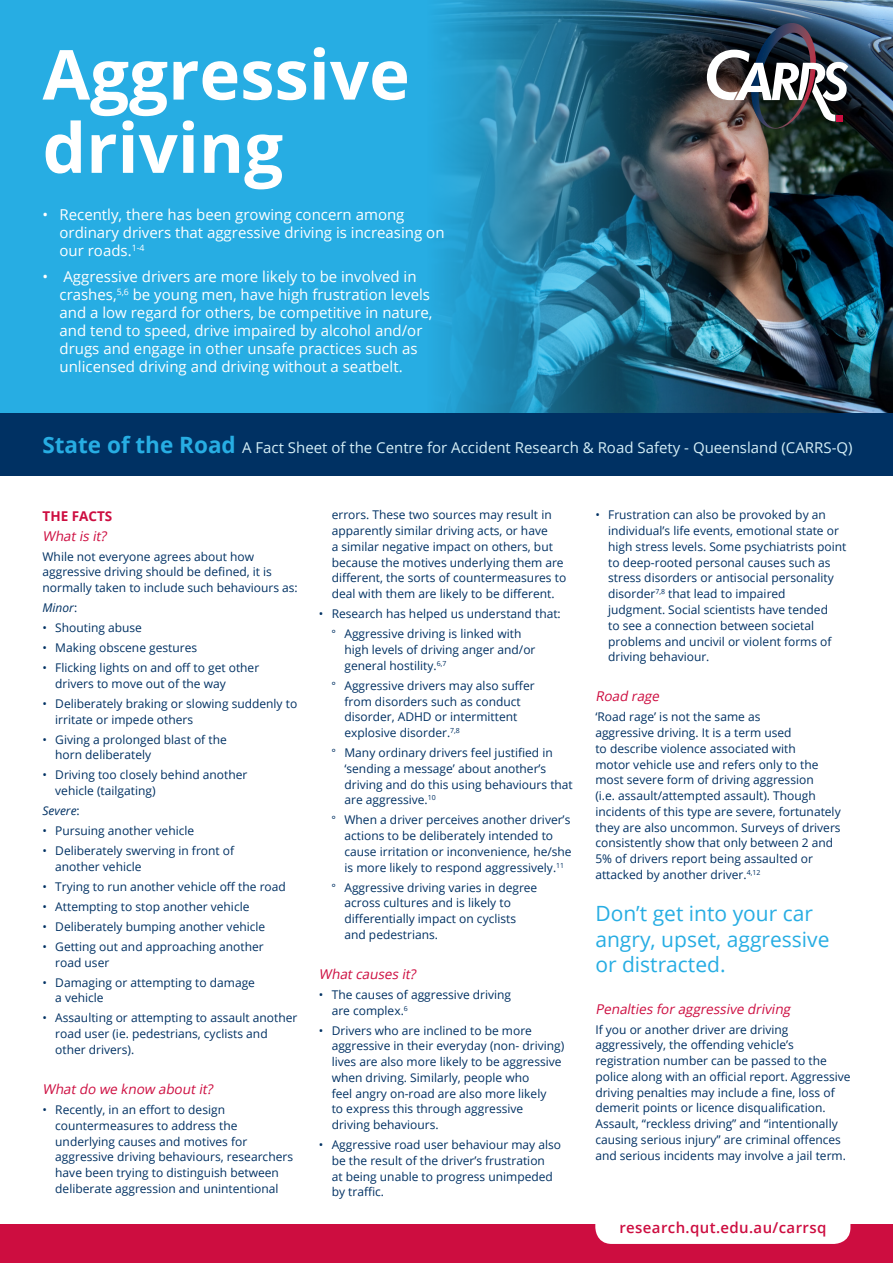
<style>
.page{position:relative;width:893px;height:1263px;background:#fff}
.page>*{position:absolute;margin:0;border:0;box-sizing:border-box;transform-origin:0 0}
.Fact_sheet_heading{font:700 69px "Open Sans";color:#fff}
.Breakout{font:21px/25.5px "Open Sans";color:#27ade3}
.t1{font:15px/18px "Open Sans";color:#fff}
.t2{font:15px "Open Sans";color:#d5eff7}
.t3{font:600 15px "Open Sans";letter-spacing:.025em;color:#cd0d40}
.Subheading_level_2{font:italic 13.5px "Open Sans";color:#cd0d40}
.Sub_heading__capital{font:700 13.5px "Open Sans";color:#cd0d40}
.Body_text_-_copydeck{font:12px/15.8px "Open Sans";color:#003163}
.Subheading_level_2-2{font:12px/15.8px "Open Sans";color:#003163}
.Body_text_-_copydeck-2{font:italic 12px "Open Sans";color:#003163}
.s1{font-weight:700;font-size:22.5px;color:#27ade3}
.s2{font-style:normal}
.s3{font-family:"Myriad Pro"}
</style>
<div class="page">
<div style="left:0;top:1225px;width:893px;height:38px;background:#cd0d40"></div>
<div style="left:595px;top:1208px;width:255px;height:36px;background:#fff;border-radius:16px"></div>
<div style="left:0;top:412px;width:893px;height:64px;background:#003163"></div>
<img style="left:0;top:0;width:893px;height:412px">
<img style="left:651px;top:0;width:242px;height:175px">
<p class="Fact_sheet_heading" style="left:43px;top:26px;width:369px">Aggressive</p>
<p class="Fact_sheet_heading" style="left:43px;top:99px;width:242px">driving</p>
<p class="t1" style="left:60px;top:205px;width:386px;text-indent:-17px">• Recently, there has been growing concern among ordinary drivers that aggressive driving is increasing on our roads.<sup>1-4</sup></p>
<p class="t1" style="left:60px;top:268px;width:375px;text-indent:-17px">• Aggressive drivers are more likely to be involved in crashes,<sup>5,6</sup> be young men, have high frustration levels and a low regard for others, be competitive in nature, and tend to speed, drive impaired by alcohol and/or drugs and engage in other unsafe practices such as unlicensed driving and driving without a seatbelt.</p>
<p class="t2" style="left:42px;top:437px;width:812px"><span class="s1">State of the Road</span> A Fact Sheet of the Centre for Accident Research &amp; Road Safety - Queensland (CARRS-Q)</p>
<p class="Sub_heading__capital" style="left:43px;top:506px;width:71px">THE FACTS</p>
<p class="Subheading_level_2" style="left:43px;top:526px;width:69px">Whatis it?</p>
<p class="Subheading_level_2-2" style="left:43px;top:548px;width:257px">While not everyone agrees about how aggressive driving should be defined, it is normally taken to include such behaviours as:</p>
<p class="Body_text_-_copydeck-2" style="left:43px;top:599px;width:36px">Minor<span class="s2">:</span></p>
<p class="Body_text_-_copydeck" style="left:43px;top:620px;width:101px">• Shouting abuse</p>
<p class="Body_text_-_copydeck" style="left:43px;top:640px;width:156px">• Making obscene gestures</p>
<p class="Body_text_-_copydeck" style="left:55px;top:660px;width:205px;text-indent:-13px">• Flicking lights on and off to get other drivers to move out of the way</p>
<p class="Body_text_-_copydeck" style="left:55px;top:695px;width:244px;text-indent:-13px">• Deliberately braking or slowing suddenly to irritate or impede others</p>
<p class="Body_text_-_copydeck" style="left:55px;top:731px;width:173px;text-indent:-13px">• Giving a prolonged blast of the horn deliberately</p>
<p class="Body_text_-_copydeck" style="left:55px;top:767px;width:194px;text-indent:-13px">• Driving too closely behind another vehicle (tailgating)</p>
<p class="Body_text_-_copydeck-2" style="left:43px;top:803px;width:39px">Severe<span class="s2">:</span></p>
<p class="Body_text_-_copydeck" style="left:43px;top:823px;width:153px">• Pursuing another vehicle</p>
<p class="Body_text_-_copydeck" style="left:55px;top:843px;width:180px;text-indent:-13px">• Deliberately swerving in front of another vehicle</p>
<p class="Body_text_-_copydeck" style="left:43px;top:878px;width:245px">• Trying to run another vehicle off the road</p>
<p class="Body_text_-_copydeck" style="left:43px;top:898px;width:208px">• Attempting to stop another vehicle</p>
<p class="Body_text_-_copydeck" style="left:43px;top:918px;width:224px">• Deliberately bumping another vehicle</p>
<p class="Body_text_-_copydeck" style="left:55px;top:938px;width:210px;text-indent:-13px">• Getting out and approaching another road user</p>
<p class="Body_text_-_copydeck" style="left:55px;top:974px;width:201px;text-indent:-13px">• Damaging or attempting to damage a vehicle</p>
<p class="Body_text_-_copydeck" style="left:55px;top:1010px;width:244px;text-indent:-13px">• Assaulting or attempting to assault another road user (ie. pedestrians, cyclists and other drivers).</p>
<p class="Subheading_level_2" style="left:43px;top:1080px;width:175px">Whatdo we know aboutit?</p>
<p class="Body_text_-_copydeck" style="left:55px;top:1101px;width:239px;text-indent:-13px">• Recently, in an effort to design countermeasures to address the underlying causes and motives for aggressive driving behaviours, researchers have been trying to distinguish between deliberate aggression and unintentional</p>
<p class="Body_text_-_copydeck" style="left:332px;top:507px;width:236px">errors. These two sources may result in apparently similar driving acts, or have<br>a similar negative impact on others, but because the motives underlying them are different, the sorts of countermeasures to deal with them are likely to be different.</p>
<p class="Body_text_-_copydeck" style="left:319px;top:606px;width:243px">• Research has helped us understand that:</p>
<p class="Body_text_-_copydeck" style="left:344px;top:626px;width:193px;text-indent:-13px"><span class="s3">°</span> Aggressive driving is linked with high levels of driving anger and/or general hostility.<sup>6,7</sup></p>
<p class="Body_text_-_copydeck" style="left:344px;top:677px;width:192px;text-indent:-13px"><span class="s3">°</span> Aggressive drivers may also suffer from disorders such as conduct disorder, ADHD or intermittent explosive disorder.<sup>7,8</sup></p>
<p class="Body_text_-_copydeck" style="left:344px;top:744px;width:230px;text-indent:-13px"><span class="s3">°</span> Many ordinary drivers feel justified in ‘sending a message’ about another’s driving and do this using behaviours that are aggressive.<sup>10</sup></p>
<p class="Body_text_-_copydeck" style="left:344px;top:812px;width:229px;text-indent:-13px"><span class="s3">°</span> When a driver perceives another driver’s actions to be deliberately intended to cause irritation or inconvenience, he/she is more likely to respond aggressively.<sup>11</sup></p>
<p class="Body_text_-_copydeck" style="left:344px;top:879px;width:194px;text-indent:-13px"><span class="s3">°</span> Aggressive driving varies in degree across cultures and is likely to differentially impact on cyclists and pedestrians.</p>
<p class="Subheading_level_2" style="left:319px;top:965px;width:101px">Whatcauses it?</p>
<p class="Body_text_-_copydeck" style="left:332px;top:986px;width:181px;text-indent:-13px">• The causes of aggressive driving are complex.<sup>6</sup></p>
<p class="Body_text_-_copydeck" style="left:332px;top:1022px;width:234px;text-indent:-13px">• Drivers who are inclined to be more aggressive in their everyday (non- driving) lives are also more likely to be aggressive when driving. Similarly, people who<br>feel angry on-road are also more likely<br>to express this through aggressive driving behaviours.</p>
<p class="Body_text_-_copydeck" style="left:332px;top:1136px;width:231px;text-indent:-13px">• Aggressive road user behaviour may also be the result of the driver’s frustration<br>at being unable to progress unimpeded by traffic.</p>
<p class="Body_text_-_copydeck" style="left:608px;top:507px;width:240px;text-indent:-13px">• Frustration can also be provoked by an individual’s life events, emotional state or high stress levels. Some psychiatrists point to deep-rooted personal causes such as stress disorders or antisocial personality disorder<sup>7,8</sup> that lead to impaired<br>judgment. Social scientists have tended<br>to see a connection between societal problems and uncivil or violent forms of driving behaviour.</p>
<p class="Subheading_level_2" style="left:595px;top:687px;width:68px">Road rage</p>
<p class="Body_text_-_copydeck" style="left:595px;top:709px;width:247px">‘Road rage’ is not the same as<br>aggressive driving. It is a term used<br>to describe violence associated with<br>motor vehicle use and refers only to the most severe form of driving aggression<br>(i.e. assault/attempted assault). Though incidents of this type are severe, fortunately they are also uncommon. Surveys of drivers consistently show that only between 2 and 5% of drivers report being assaulted or attacked by another driver.<sup>4,12</sup></p>
<p class="Breakout" style="left:595px;top:900px;width:236px">Don’t get into your car angry, upset, aggressive or distracted.</p>
<p class="Subheading_level_2" style="left:595px;top:999px;width:200px">Penalties foraggressive driving</p>
<p class="Body_text_-_copydeck" style="left:595px;top:1021px;width:257px">If you or another driver are driving aggressively, the offending vehicle’s registration number can be passed to the police along with an official report. Aggressive driving penalties may include a fine, loss of demerit points or licence disqualification.<br>Assault, “reckless driving” and “intentionally causing serious injury” are criminal offences and serious incidents may involve a jail term.</p>
<p class="t3" style="left:619px;top:1217px;width:208px">research.qut.edu.au/carrsq</p>
</div>
